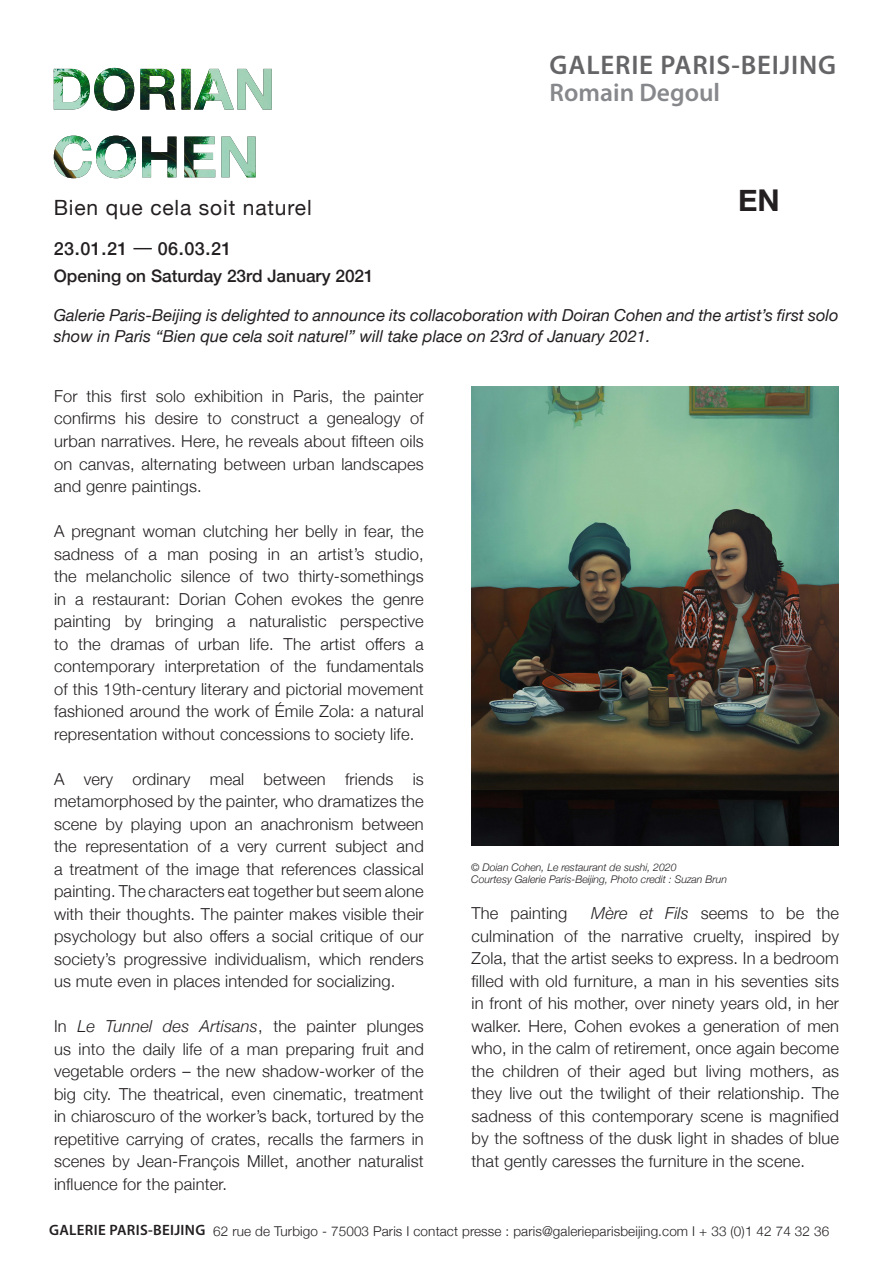
<style>
.page{position:relative;width:893px;height:1263px;background:#fff}
.page>*{position:absolute;margin:0;border:0;box-sizing:border-box;transform-origin:0 0}
.t1{font:700 30px "Helvetica Neue";color:#231f20}
.t2{font:600 27px "Myriad Pro";letter-spacing:.03em;color:#656568}
.t3{font:600 25.5px "Myriad Pro";color:#86888b}
.t4{font:21px "Helvetica Neue";letter-spacing:.04em;color:#231f20}
.t5{font:500 18px "Helvetica Neue";letter-spacing:.03em;color:#231f20}
.t6{font:500 17.25px "Helvetica Neue";color:#231f20}
.t7{font:300 16.5px/22.5px "Helvetica Neue";letter-spacing:.01em;color:#231f20;text-align:justify}
.t8{font:italic 16.5px/21px "Helvetica Neue";color:#231f20}
.t9{font:600 15px "Myriad Pro";letter-spacing:.02em;color:#231f20}
.t10{font:300 13.5px "Helvetica Neue";letter-spacing:.01em;color:#231f20}
.t11{font:italic 300 10.5px "Helvetica Neue";color:#231f20}
.s1{font-weight:400}
.s2{font-style:italic}
</style>
<div class="page">
<img style="left:54px;top:68px;width:218px;height:42px">
<img style="left:54px;top:136px;width:202px;height:42px">
<img style="left:471px;top:386px;width:368px;height:459px">
<p class="t2" style="left:550px;top:48px;width:288px">GALERIE PARIS-BEIJING</p>
<p class="t4" style="left:54px;top:192px;width:259px">Bien que cela soit naturel</p>
<p class="t5" style="left:54px;top:234px;width:179px">23.01.21 <span class="s1">─</span> 06.03.21</p>
<p class="t6" style="left:54px;top:262px;width:321px">Opening on Saturday 23rd January 2021</p>
<p class="t3" style="left:550px;top:76px;width:172px">Romain Degoul</p>
<p class="t1" style="left:738px;top:177px;width:43px">EN</p>
<p class="t8" style="left:54px;top:305px;width:786px">Galerie Paris-Beijing is delighted to announce its collacoboration with Doiran Cohen and the artist’s first solo show in Paris “Bien que cela soit naturel” will take place on 23rd of January 2021.</p>
<p class="t7" style="left:54px;top:384px;width:371px">For this first solo exhibition in Paris, the painter confirms his desire to construct a genealogy of urban narratives. Here, he reveals about fifteen oils on canvas, alternating between urban landscapes and genre paintings.</p>
<p class="t7" style="left:54px;top:519px;width:371px">A pregnant woman clutching her belly in fear, the sadness of a man posing in an artist’s studio, the melancholic silence of two thirty-somethings in a restaurant: Dorian Cohen evokes the genre painting by bringing a naturalistic perspective to the dramas of urban life. The artist offers a contemporary interpretation of the fundamentals of this 19th-century literary and pictorial movement fashioned around the work of Émile Zola: a natural representation without concessions to society life.</p>
<p class="t7" style="left:54px;top:766px;width:371px">A very ordinary meal between friends is metamorphosed by the painter, who dramatizes the scene by playing upon an anachronism between the representation of a very current subject and a treatment of the image that references classical painting. The characters eat together but seem alone with their thoughts. The painter makes visible their psychology but also offers a social critique of our society’s progressive individualism, which renders us mute even in places intended for socializing.</p>
<p class="t7" style="left:54px;top:1014px;width:371px">In <span class="s2">Le Tunnel des Artisans</span>, the painter plunges us into the daily life of a man preparing fruit and vegetable orders – the new shadow-worker of the big city. The theatrical, even cinematic, treatment in chiaroscuro of the worker’s back, tortured by the repetitive carrying of crates, recalls the farmers in scenes by Jean-François Millet, another naturalist influence for the painter.</p>
<p class="t11" style="left:471px;top:859px;width:207px">© Doian Cohen, Le restaurant de sushi, 2020</p>
<p class="t11" style="left:471px;top:871px;width:257px">Courtesy Galerie Paris-Beijing, Photo credit : Suzan Brun</p>
<p class="t7" style="left:471px;top:901px;width:369px;text-indent:120px"><span class="s2">Mère et Fils</span> seems to be the culmination of the narrative cruelty, inspired by Zola, that the artist seeks to express. In a bedroom filled with old furniture, a man in his seventies sits in front of his mother, over ninety years old, in her walker. Here, Cohen evokes a generation of men who, in the calm of retirement, once again become the children of their aged but living mothers, as they live out the twilight of their relationship. The sadness of this contemporary scene is magnified by the softness of the dusk light in shades of blue that gently caresses the furniture in the scene.</p>
<p class="t7" style="left:471px;top:901px;width:97px">The painting</p>
<p class="t9" style="left:49px;top:1221px;width:158px">GALERIE PARIS-BEIJING</p>
<p class="t10" style="left:213px;top:1220px;width:617px">62 rue de Turbigo - 75003 Paris I contact presse : paris@galerieparisbeijing.com I + 33 (0)1 42 74 32 36</p>
</div>
